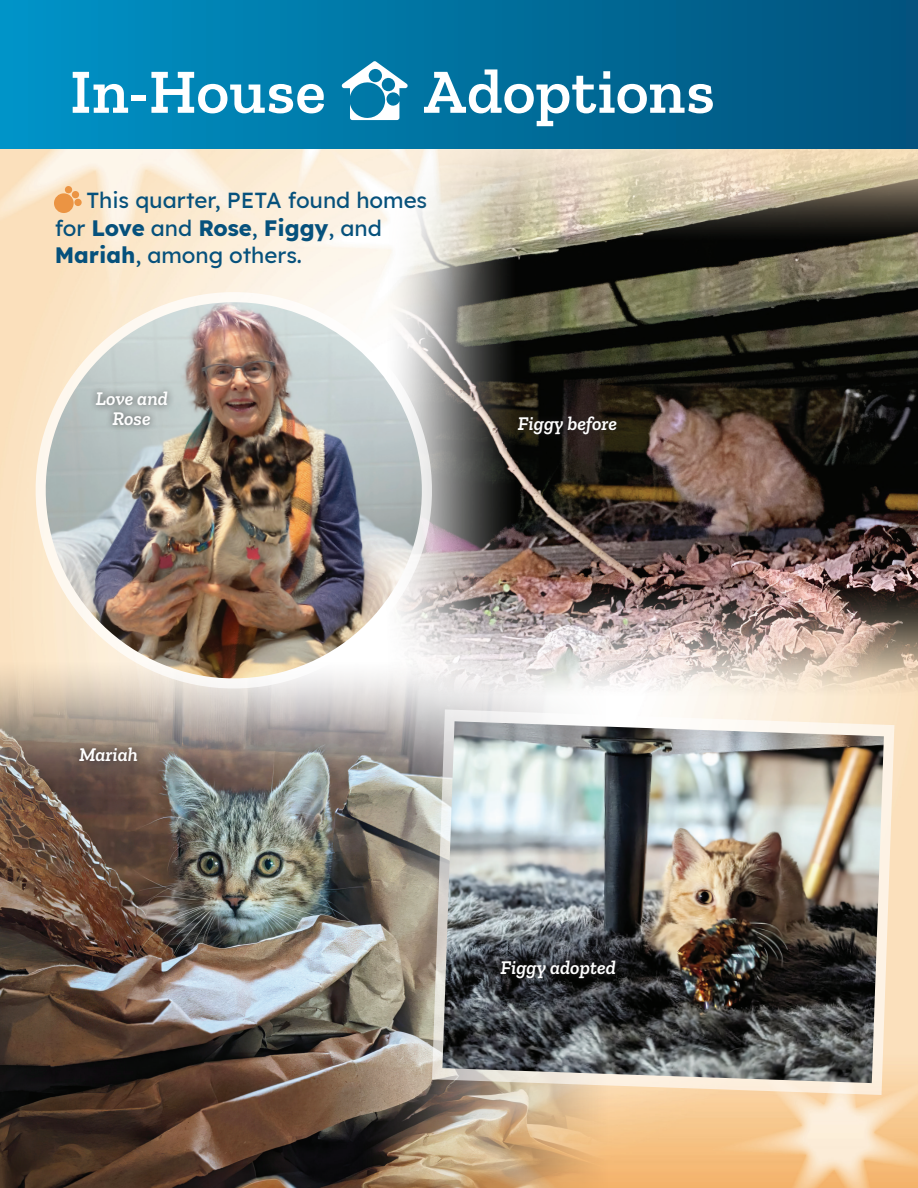
<style>
.page{position:relative;width:918px;height:1188px;background:#fff}
.page>*{position:absolute;margin:0;border:0;box-sizing:border-box;transform-origin:0 0}
.t1{font:600 63px "Zilla Slab";letter-spacing:.005em;color:#fff}
.t2{font:500 22.2px/27.6px "Lexend";letter-spacing:-.005em;color:#06517c}
.t3{font:italic 600 19.5px/19.5px "Zilla Slab";letter-spacing:.005em;color:#fff;text-align:center}
.s1{font-weight:700}
</style>
<div class="page">
<img style="left:0;top:148px;width:918px;height:1040px">
<img style="left:0;top:657px;width:634px;height:531px">
<svg style="left:54px;top:193px;width:20px;height:20px"></svg>
<div style="left:72px;top:191px;width:7px;height:7px;background:#eb9443;border-radius:50%"></div>
<div style="left:74px;top:199px;width:8px;height:7px;background:#eb9443;border-radius:50%"></div>
<div style="left:65px;top:186px;width:7px;height:7px;background:#eb9443;border-radius:50%"></div>
<img style="left:382px;top:148px;width:536px;height:551px">
<div style="left:72px;top:740px;width:73px;height:29px;background:#231f20;opacity:.55"></div>
<svg style="left:21px;top:278px;width:425px;height:425px;background:#e6dbcc"></svg>
<img style="left:32px;top:302px;width:403px;height:390px">
<div style="left:89px;top:384px;width:86px;height:49px;background:#231f20;opacity:.75"></div>
<svg style="left:432px;top:709px;width:462px;height:386px;background:#e4d7c6"></svg>
<img style="left:442px;top:721px;width:442px;height:362px">
<div style="left:494px;top:953px;width:129px;height:33px;background:#231f20;opacity:.75"></div>
<div style="left:0;top:0;width:918px;height:148px;background:linear-gradient(to right,#0093c7,#01527b)"></div>
<svg style="left:342px;top:61px;width:66px;height:59px"></svg>
<div style="left:511px;top:409px;width:113px;height:33px;background:#231f20;opacity:.75"></div>
<p class="t1" style="left:70px;top:56px;width:257px">In-House</p>
<p class="t1" style="left:423px;top:56px;width:293px">Adoptions</p>
<p class="t2" style="left:55px;top:185px;width:374px;text-indent:32px">This quarter, PETA found homes for <span class="s1">Love</span> and <span class="s1">Rose</span>, <span class="s1">Figgy</span>, and<br><span class="s1">Mariah</span>, among others.</p>
<p class="t3" style="left:96px;top:389px;width:74px">Love and<br>Rose</p>
<p class="t3" style="left:518px;top:414px;width:101px">Figgy before</p>
<p class="t3" style="left:79px;top:745px;width:60px">Mariah</p>
<p class="t3" style="left:500px;top:958px;width:117px">Figgy adopted</p>
</div>
